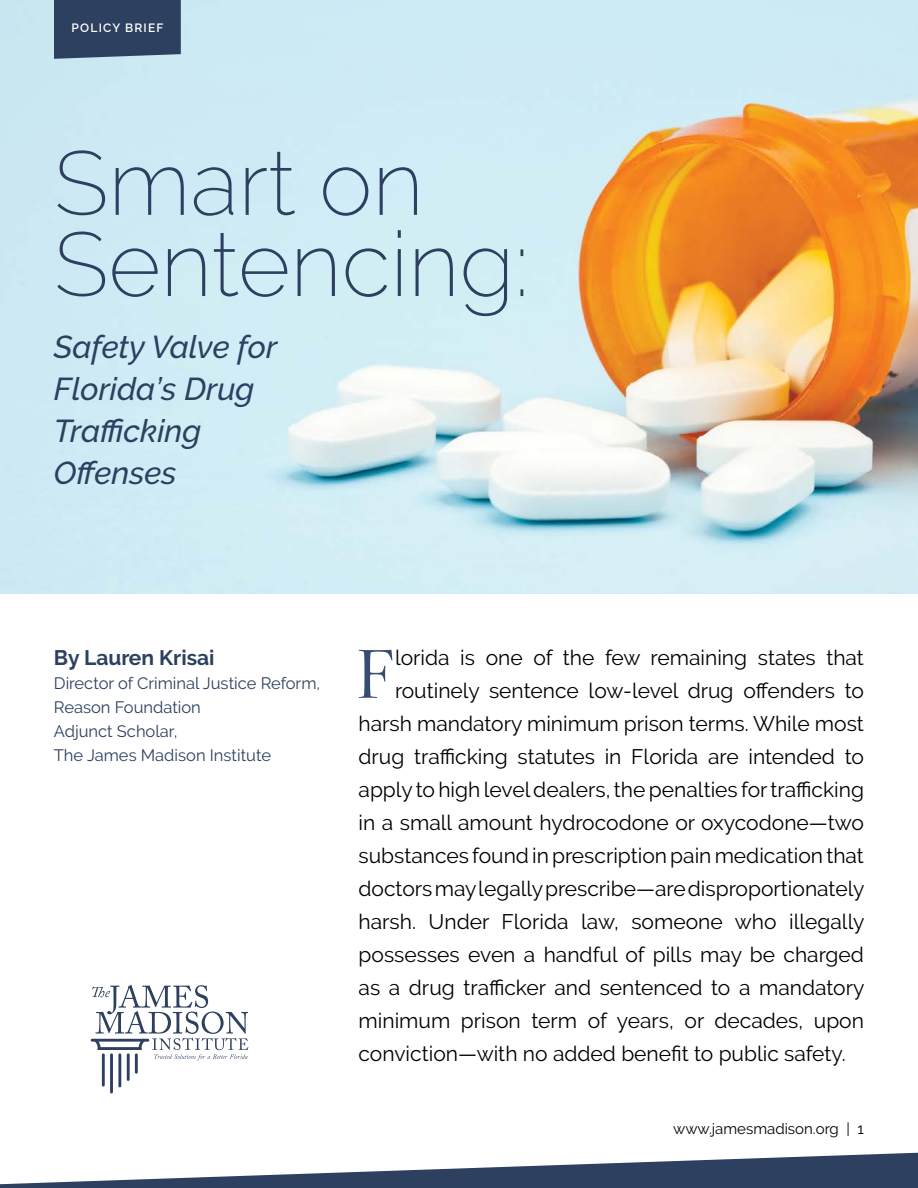
<style>
.page{position:relative;width:918px;height:1188px;background:#fff}
.page>*{position:absolute;margin:0;border:0;box-sizing:border-box;transform-origin:0 0}
.t1{font:200 90.15px/81.2px "Raleway";color:#2d405f}
.t2{font:67.35px "Hoefler Titling HTF Lt Roman";color:#364c72}
.t3{font:italic 500 31.65px/42.2px "Raleway";color:#2d405f}
.t4{font:21px "Raleway";color:#000}
.t5{font:700 21px "Raleway";color:#2d405f}
.t6{font:16.5px/24px "Raleway";color:#2d405f}
.t7{font:15px "Raleway";color:#000}
.t8{font:600 12px "Raleway";letter-spacing:.1em;color:#fff}
</style>
<div class="page">
<img style="left:0;top:0;width:918px;height:594px">
<div style="left:54px;top:0;width:127px;height:59px;background:#2d405f"></div>
<hr style="left:102px;top:1053px;width:3px;height:34px;background:#2d405f">
<hr style="left:118px;top:1053px;width:3px;height:34px;background:#2d405f">
<hr style="left:127px;top:1053px;width:3px;height:28px;background:#2d405f">
<hr style="left:135px;top:1053px;width:3px;height:21px;background:#2d405f">
<hr style="left:110px;top:1053px;width:3px;height:41px;background:#2d405f">
<hr style="left:91px;top:1039px;width:58px;height:3px;background:#2d405f">
<svg style="left:92px;top:985px;width:156px;height:76px"></svg>
<svg style="left:0;top:1152px;width:918px;height:36px"></svg>
<p class="t8" style="left:72px;top:21px;width:93px">POLICY BRIEF</p>
<h1 class="t1" style="left:54px;top:142px;width:477px">Smart on<br>Sentencing:</h1>
<h3 class="t3" style="left:54px;top:326px;width:225px">Safety Valve for<br>Florida’s Drug<br>Trafficking<br>Offenses</h3>
<p class="t5" style="left:54px;top:645px;width:162px">By Lauren Krisai</p>
<p class="t6" style="left:54px;top:671px;width:268px">Director of Criminal Justice Reform,<br>Reason Foundation<br>Adjunct Scholar,<br>The James Madison Institute</p>
<h2 class="t2" style="left:356px;top:631px;width:41px">F</h2>
<p class="t4" style="left:395px;top:645px;width:471px">lorida is one of the few remaining states that</p>
<p class="t4" style="left:395px;top:678px;width:470px">routinely sentence low-level drug offenders to</p>
<p class="t4" style="left:359px;top:711px;width:507px">harsh mandatory minimum prison terms. While most</p>
<p class="t4" style="left:359px;top:744px;width:507px">drug trafficking statutes in Florida are intended to</p>
<p class="t4" style="left:359px;top:777px;width:507px">apply to high level dealers, the penalties for trafficking</p>
<p class="t4" style="left:359px;top:810px;width:507px">in a small amount hydrocodone or oxycodone—two</p>
<p class="t4" style="left:359px;top:843px;width:507px">substances found in prescription pain medication that</p>
<p class="t4" style="left:359px;top:876px;width:508px">doctors may legally prescribe—are disproportionately</p>
<p class="t4" style="left:359px;top:909px;width:507px">harsh. Under Florida law, someone who illegally</p>
<p class="t4" style="left:359px;top:942px;width:507px">possesses even a handful of pills may be charged</p>
<p class="t4" style="left:359px;top:975px;width:508px">as a drug trafficker and sentenced to a mandatory</p>
<p class="t4" style="left:359px;top:1008px;width:507px">minimum prison term of years, or decades, upon</p>
<p class="t4" style="left:359px;top:1041px;width:489px">conviction—with no added benefit to public safety.</p>
<p class="t7" style="left:673px;top:1120px;width:192px">www.jamesmadison.org | 1</p>
</div>
